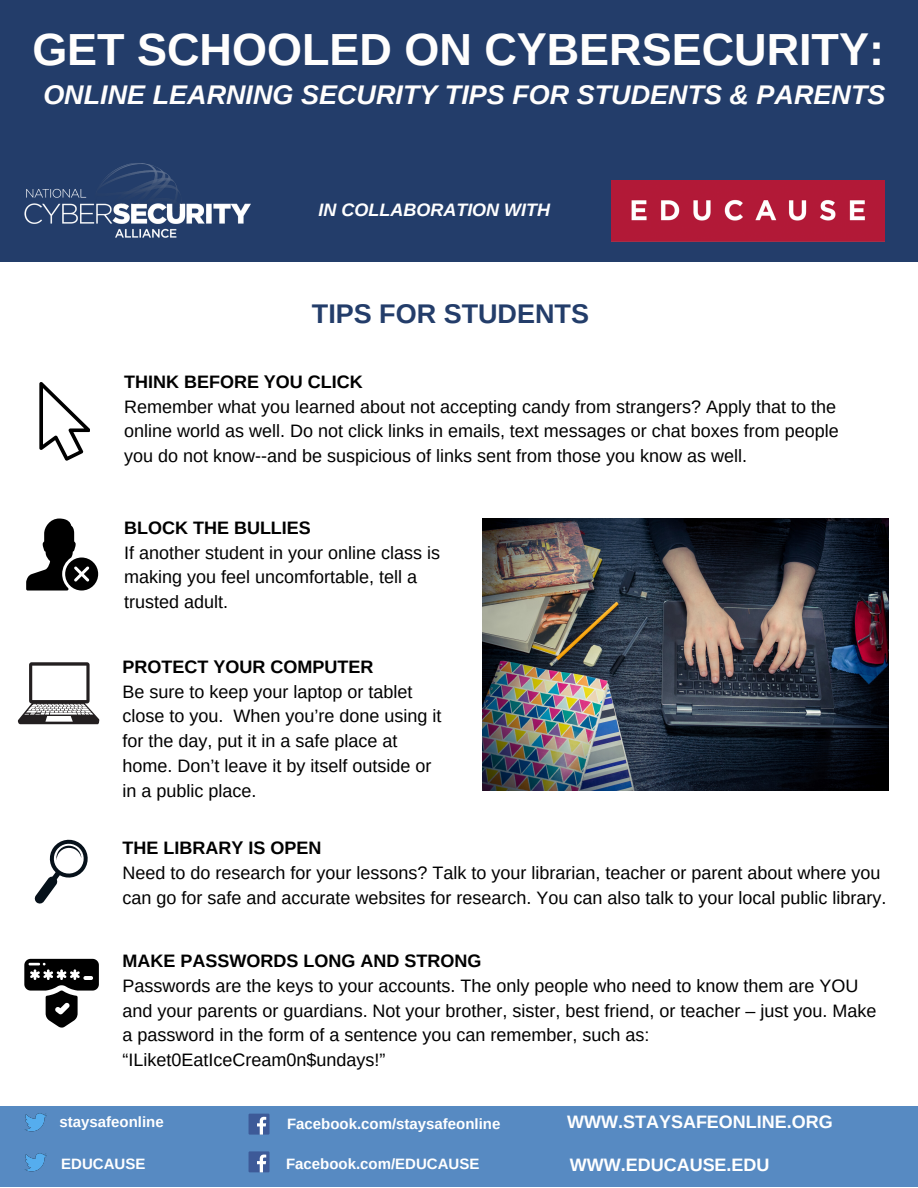
<style>
.page{position:relative;width:918px;height:1188px;background:#fff}
.page>*{position:absolute;margin:0;border:0;box-sizing:border-box;transform-origin:0 0}
.t1{font:700 45px "Arimo";color:#fffefd}
.t2{font:italic 700 27px "Arimo";color:#fffefd}
.t3{font:700 27px "Arimo";color:#233d6a}
.t4{font:18px/24.8px "Arimo";color:#000}
.t5{font:700 18px "Arimo";color:#000}
.t6{font:700 18px "Arimo";color:#fff}
.t7{font:italic 700 18px "Arimo";color:#fff}
.t8{font:700 15px "Arimo";color:#fff}
</style>
<div class="page">
<svg style="left:34px;top:839px;width:54px;height:65px"></svg>
<div style="left:0;top:1106px;width:918px;height:81px;background:#578ac2"></div>
<div style="left:0;top:0;width:918px;height:262px;background:#233d6a"></div>
<svg style="left:26px;top:519px;width:72px;height:72px"></svg>
<svg style="left:39px;top:382px;width:51px;height:79px"></svg>
<svg style="left:18px;top:662px;width:81px;height:62px"></svg>
<svg style="left:24px;top:959px;width:75px;height:68px"></svg>
<img style="left:483px;top:519px;width:406px;height:271px">
<img style="left:24px;top:1113px;width:23px;height:19px">
<img style="left:24px;top:1153px;width:23px;height:19px">
<div style="left:249px;top:1114px;width:21px;height:21px;background:#3d5a98"></div>
<svg style="left:257px;top:1117px;width:9px;height:18px"></svg>
<div style="left:249px;top:1151px;width:21px;height:21px;background:#3d5a98"></div>
<svg style="left:257px;top:1155px;width:9px;height:17px"></svg>
<img style="left:24px;top:163px;width:227px;height:75px">
<img style="left:612px;top:180px;width:272px;height:61px">
<h1 class="t1" style="left:32px;top:25px;width:853px">GET SCHOOLED ON CYBERSECURITY:</h1>
<h2 class="t2" style="left:43px;top:79px;width:844px">ONLINE LEARNING SECURITY TIPS FOR STUDENTS &amp; PARENTS</h2>
<p class="t7" style="left:318px;top:200px;width:233px">IN COLLABORATION WITH</p>
<h2 class="t3" style="left:312px;top:298px;width:279px">TIPS FOR STUDENTS</h2>
<p class="t5" style="left:124px;top:372px;width:240px">THINK BEFORE YOU CLICK</p>
<p class="t4" style="left:124px;top:394px;width:716px">Remember what you learned about not accepting candy from strangers? Apply that to the online world as well. Do not click links in emails, text messages or chat boxes from people you do not know--and be suspicious of links sent from those you know as well.</p>
<p class="t5" style="left:124px;top:518px;width:188px">BLOCK THE BULLIES</p>
<p class="t4" style="left:124px;top:540px;width:317px">If another student in your online class is making you feel uncomfortable, tell a trusted adult.</p>
<p class="t5" style="left:123px;top:656px;width:252px">PROTECT YOUR COMPUTER</p>
<p class="t4" style="left:123px;top:679px;width:320px">Be sure to keep your laptop or tablet close to you. When you’re done using it for the day, put it in a safe place at home. Don’t leave it by itself outside or in a public place.</p>
<p class="t5" style="left:123px;top:838px;width:200px">THE LIBRARY IS OPEN</p>
<p class="t4" style="left:123px;top:860px;width:765px">Need to do research for your lessons? Talk to your librarian, teacher or parent about where you can go for safe and accurate websites for research. You can also talk to your local public library.</p>
<p class="t5" style="left:123px;top:951px;width:360px">MAKE PASSWORDS LONG AND STRONG</p>
<p class="t4" style="left:123px;top:973px;width:755px">Passwords are the keys to your accounts. The only people who need to know them are YOU and your parents or guardians. Not your brother, sister, best friend, or teacher – just you. Make a password in the form of a sentence you can remember, such as: “ILiket0EatIceCream0n$undays!”</p>
<p class="t8" style="left:60px;top:1113px;width:106px">staysafeonline</p>
<p class="t8" style="left:61px;top:1156px;width:86px">EDUCAUSE</p>
<p class="t8" style="left:287px;top:1115px;width:215px">Facebook.com/staysafeonline</p>
<p class="t8" style="left:286px;top:1156px;width:195px">Facebook.com/EDUCAUSE</p>
<p class="t6" style="left:567px;top:1112px;width:267px">WWW.STAYSAFEONLINE.ORG</p>
<p class="t6" style="left:570px;top:1154px;width:201px">WWW.EDUCAUSE.EDU</p>
</div>
